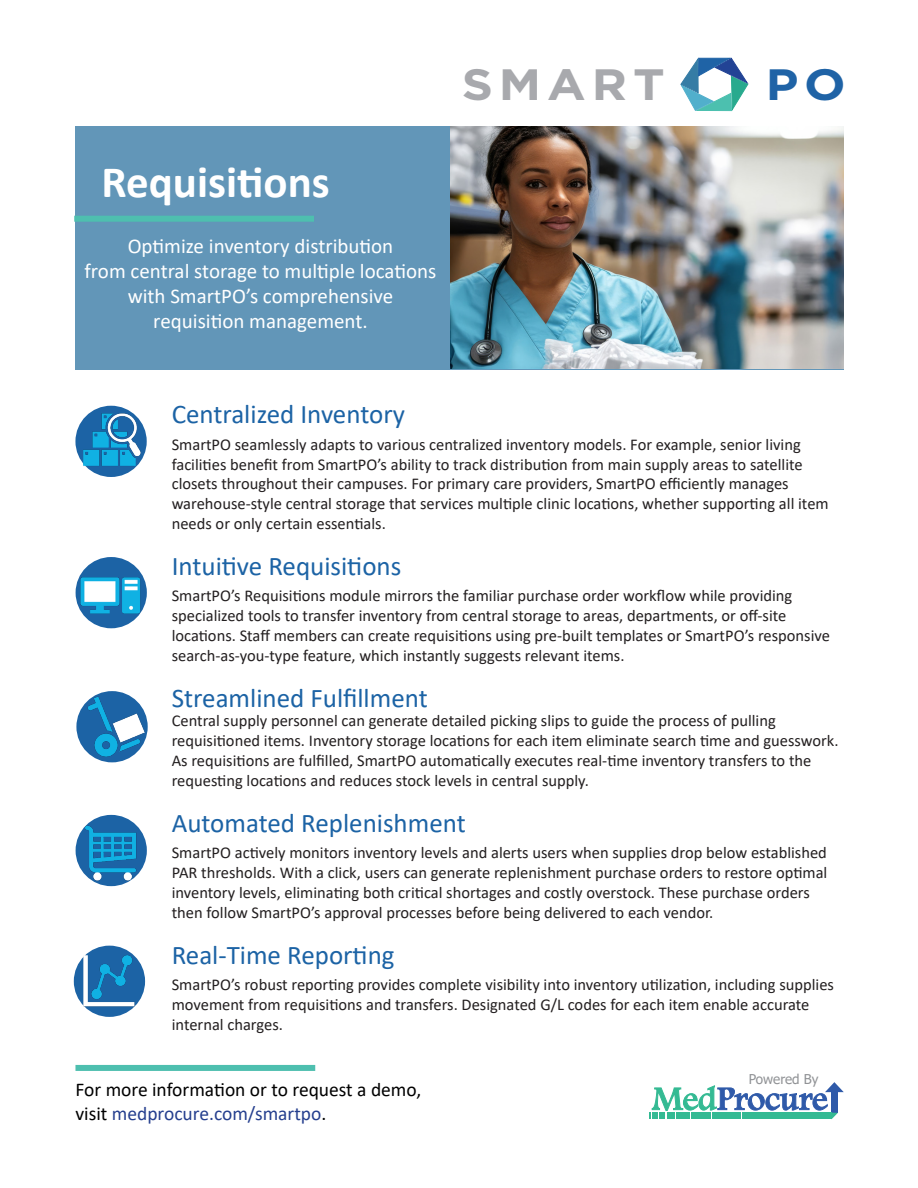
<style>
.page{position:relative;width:918px;height:1188px;background:#fff}
.page>*{position:absolute;margin:0;border:0;box-sizing:border-box;transform-origin:0 0}
.t1{font:700 45px "Calibri";color:#fff}
.t2{font:700 43.8px "Gotham";letter-spacing:.12em;color:#a8a9ad;scale:1.12 1}
.t3{font:700 43.8px "Gotham";color:#1f63a6;scale:1.12 1}
.t4{font:27px "Calibri";color:#1c63a5}
.t5{font:21px "Calibri";color:#fff}
.t6{font:19.5px "Calibri";color:#000}
.t7{font:19.5px "Calibri";color:#253f8e}
.t8{font:16.5px/19.8px "Calibri";color:#231f20}
.t9{font:13.5px "Tahoma";color:#919396}
.s1{color:#000}
</style>
<div class="page">
<svg style="left:680px;top:57px;width:69px;height:55px"></svg>
<div style="left:75px;top:126px;width:768px;height:243px;background:#6296b8"></div>
<div style="left:74px;top:216px;width:240px;height:6px;background:#4ebfaf"></div>
<svg style="left:649px;top:1082px;width:195px;height:37px"></svg>
<div style="left:75px;top:1065px;width:240px;height:6px;background:#4ebfaf"></div>
<img style="left:450px;top:126px;width:393px;height:243px">
<svg style="left:75px;top:406px;width:72px;height:71px"></svg>
<img style="left:80px;top:406px;width:65px;height:67px">
<div style="left:76px;top:557px;width:71px;height:71px;background:#1c63a5;border-radius:50%"></div>
<img style="left:78px;top:559px;width:64px;height:64px">
<div style="left:76px;top:691px;width:72px;height:71px;background:#1c63a5;border-radius:50%"></div>
<img style="left:82px;top:692px;width:65px;height:68px">
<div style="left:74px;top:946px;width:71px;height:71px;background:#1c63a5;border-radius:50%"></div>
<img style="left:80px;top:948px;width:60px;height:62px">
<div style="left:76px;top:815px;width:71px;height:71px;background:#1c63a5;border-radius:50%"></div>
<img style="left:79px;top:821px;width:68px;height:63px">
<p class="t1" style="left:101px;top:150px;width:230px">Requisitions</p>
<p class="t5" style="left:128px;top:231px;width:267px">Optimize inventory distribution</p>
<p class="t5" style="left:85px;top:256px;width:353px">from central storage to multiple locations</p>
<p class="t5" style="left:128px;top:282px;width:267px">with SmartPO’s comprehensive</p>
<p class="t5" style="left:153px;top:307px;width:216px">requisition management.</p>
<p class="t2" style="left:462px;top:56px;width:183px">SMART</p>
<p class="t3" style="left:766px;top:56px;width:73px">PO</p>
<p class="t4" style="left:172px;top:395px;width:235px">Centralized Inventory</p>
<p class="t8" style="left:172px;top:434px;width:659px">SmartPO seamlessly adapts to various centralized inventory models. For example, senior living facilities benefit from SmartPO’s ability to track distribution from main supply areas to satellite closets throughout their campuses. For primary care providers, SmartPO efficiently manages warehouse-style central storage that services multiple clinic locations, whether supporting all item needs or only certain essentials.</p>
<p class="t4" style="left:172px;top:547px;width:231px">Intuitive Requisitions</p>
<p class="t8" style="left:172px;top:586px;width:660px">SmartPO’s Requisitions module mirrors the familiar purchase order workflow while providing specialized tools to transfer inventory from central storage to areas, departments, or off-site locations. Staff members can create requisitions using pre-built templates or SmartPO’s responsive search-as-you-type feature, which instantly suggests relevant items.</p>
<p class="t4" style="left:172px;top:679px;width:258px">Streamlined Fulfillment</p>
<p class="t8" style="left:172px;top:711px;width:668px">Central supply personnel can generate detailed picking slips to guide the process of pulling requisitioned items. Inventory storage locations for each item eliminate search time and guesswork.<br>As requisitions are fulfilled, SmartPO automatically executes real-time inventory transfers to the requesting locations and reduces stock levels in central supply.</p>
<p class="t4" style="left:172px;top:804px;width:296px">Automated Replenishment</p>
<p class="t8" style="left:172px;top:843px;width:657px">SmartPO actively monitors inventory levels and alerts users when supplies drop below established PAR thresholds. With a click, users can generate replenishment purchase orders to restore optimal inventory levels, eliminating both critical shortages and costly overstock. These purchase orders then follow SmartPO’s approval processes before being delivered to each vendor.</p>
<p class="t4" style="left:172px;top:936px;width:224px">Real-Time Reporting</p>
<p class="t8" style="left:172px;top:974px;width:664px">SmartPO’s robust reporting provides complete visibility into inventory utilization, including supplies movement from requisitions and transfers. Designated G/L codes for each item enable accurate internal charges.</p>
<p class="t6" style="left:75px;top:1076px;width:347px">For more information or to request a demo,</p>
<p class="t7" style="left:75px;top:1100px;width:252px"><span class="s1">visit</span> medprocure.com/smartpo<span class="s1">.</span></p>
<p class="t9" style="left:749px;top:1070px;width:71px">Powered By</p>
</div>
